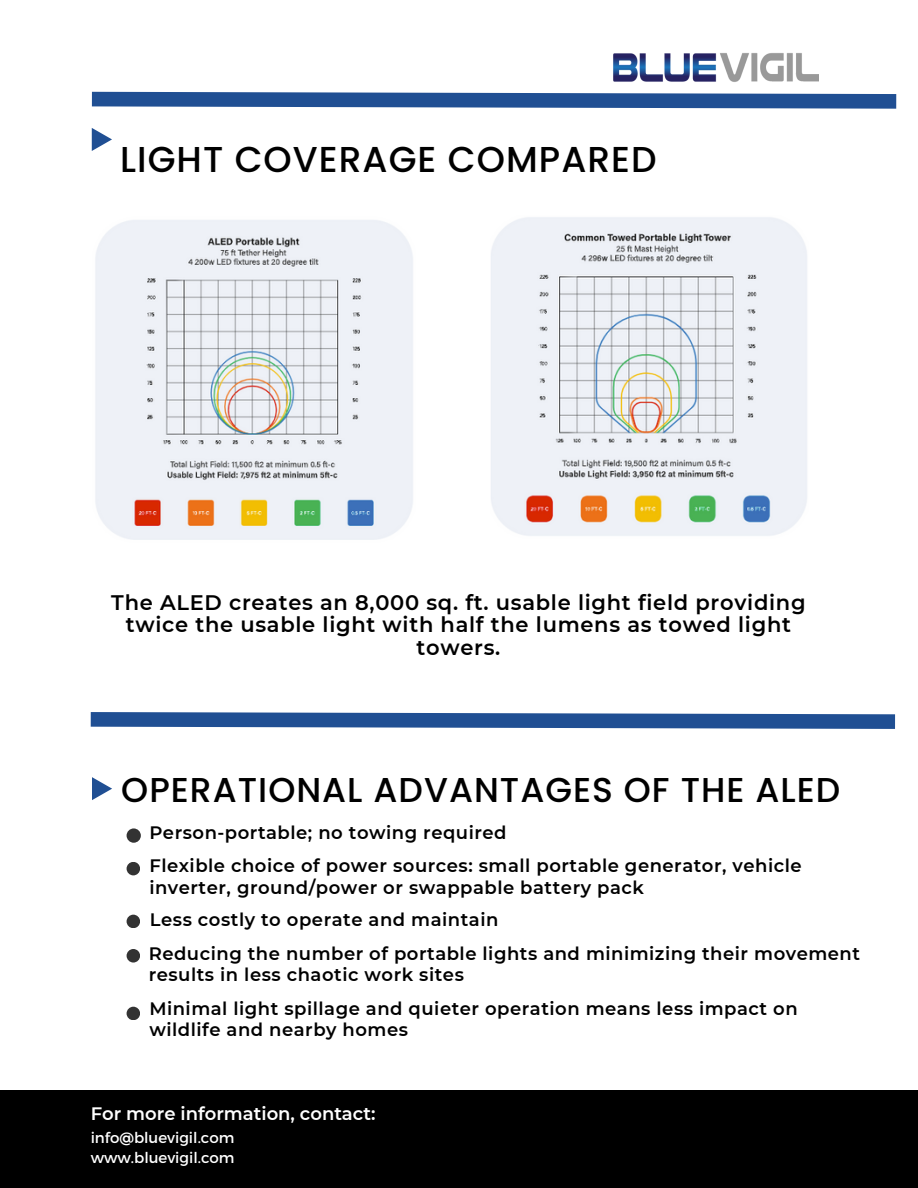
<style>
.page{position:relative;width:918px;height:1188px;background:#fff}
.page>*{position:absolute;margin:0;border:0;box-sizing:border-box;transform-origin:0 0}
.t1{font:500 36px "Poppins";letter-spacing:.03em;color:#000}
.t2{font:500 34.5px "Poppins";letter-spacing:.03em;color:#000}
.t3{font:600 21px/22.5px "Montserrat";letter-spacing:.035em;color:#000;text-align:center}
.t4{font:600 18px/21.3px "Montserrat";letter-spacing:.03em;color:#000}
.t5{font:600 18px "Montserrat";color:#fff}
.t6{font:15px "Montserrat";color:#fff}
</style>
<div class="page">
<img style="left:613px;top:53px;width:205px;height:29px">
<img style="left:95px;top:220px;width:318px;height:320px">
<img style="left:491px;top:217px;width:316px;height:319px">
<div style="left:0;top:1090px;width:918px;height:98px;background:#000"></div>
<svg style="left:91px;top:91px;width:806px;height:18px;background:#4a70a7"></svg>
<svg style="left:92px;top:128px;width:20px;height:23px"></svg>
<svg style="left:90px;top:712px;width:806px;height:17px;background:#3f67a2"></svg>
<svg style="left:127px;top:828px;width:14px;height:15px"></svg>
<div style="left:127px;top:915px;width:13px;height:13px;background:#333;border-radius:50%"></div>
<svg style="left:127px;top:1007px;width:13px;height:13px"></svg>
<div style="left:127px;top:862px;width:13px;height:13px;background:#333;border-radius:50%"></div>
<svg style="left:127px;top:949px;width:13px;height:14px"></svg>
<svg style="left:92px;top:777px;width:20px;height:23px"></svg>
<p class="t1" style="left:120px;top:134px;width:538px">LIGHT COVERAGE COMPARED</p>
<p class="t3" style="left:111px;top:591px;width:696px">The ALED creates an 8,000 sq. ft. usable light field providing twice the usable light with half the lumens as towed light towers.</p>
<p class="t2" style="left:121px;top:766px;width:721px">OPERATIONAL ADVANTAGES OF THE ALED</p>
<p class="t4" style="left:149px;top:822px;width:359px">Person-portable; no towing required</p>
<p class="t4" style="left:149px;top:855px;width:654px">Flexible choice of power sources: small portable generator, vehicle inverter, ground/power or swappable battery pack</p>
<p class="t4" style="left:150px;top:909px;width:350px">Less costly to operate and maintain</p>
<p class="t4" style="left:149px;top:943px;width:713px">Reducing the number of portable lights and minimizing their movement results in less chaotic work sites</p>
<p class="t4" style="left:149px;top:998px;width:650px">Minimal light spillage and quieter operation means less impact on wildlife and nearby homes</p>
<p class="t5" style="left:91px;top:1102px;width:286px">For more information, contact:</p>
<p class="t6" style="left:91px;top:1128px;width:145px">info@bluevigil.com</p>
<p class="t6" style="left:91px;top:1148px;width:145px">www.bluevigil.com</p>
</div>
